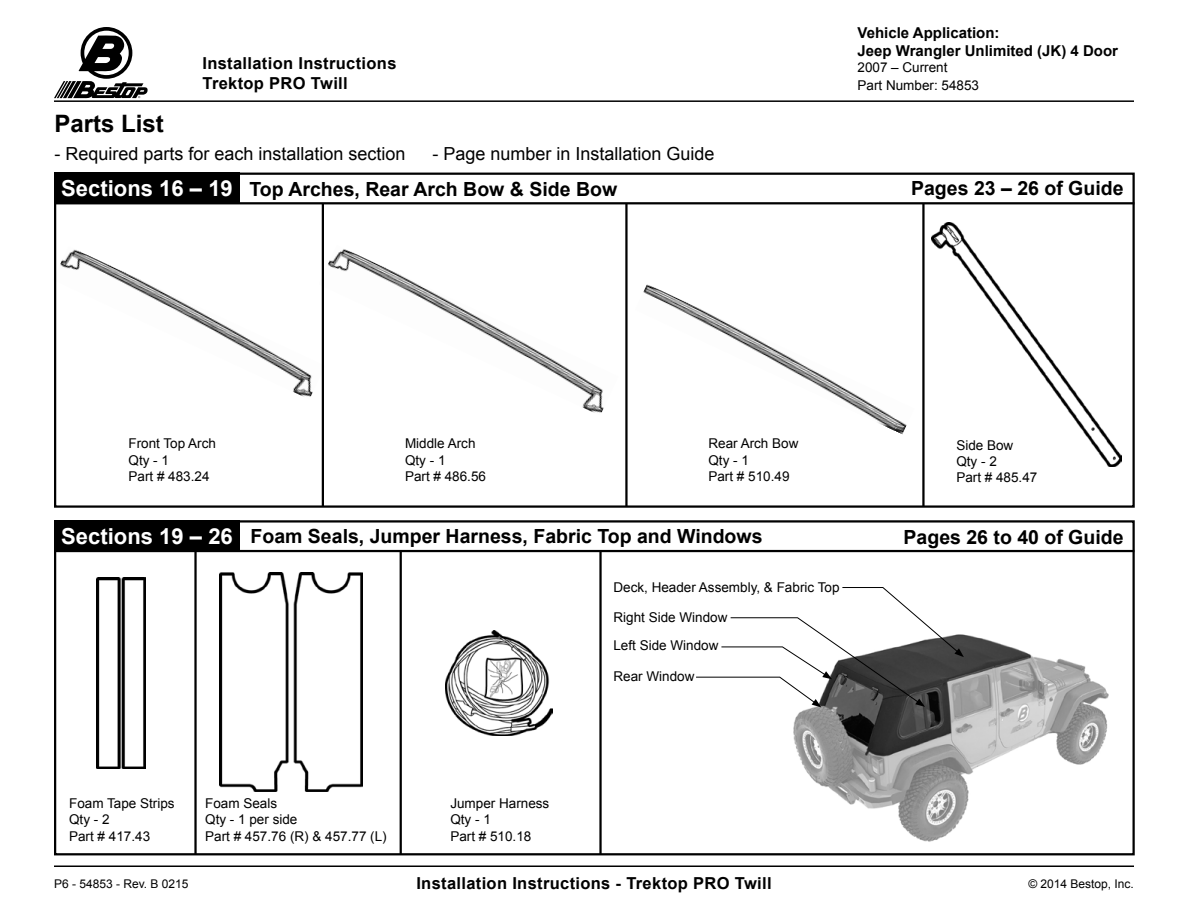
<style>
.page{position:relative;width:1188px;height:918px;background:#fff}
.page>*{position:absolute;margin:0;border:0;box-sizing:border-box;transform-origin:0 0}
.t1{font:700 24px "Arial";color:#000}
.t2{font:700 22.05px "Arial";color:#fff}
.t3{font:700 19.5px "Arial";color:#000}
.t4{font:18px "Arial";color:#000}
.t5{font:700 16.5px/19.8px "Arial";letter-spacing:.02em;color:#000}
.t6{font:700 15px/18px "Arial";color:#000}
.Parts{font:13.5px/18px "Arial";color:#000}
.t7{font:12px "Arial";color:#000}
</style>
<div class="page">
<hr style="left:54px;top:866px;width:1080px;height:1px;background:#000">
<hr style="left:54px;top:100px;width:1080px;height:2px;background:#000">
<svg style="left:54px;top:27px;width:94px;height:71px"></svg>
<img style="left:793px;top:634px;width:316px;height:208px">
<img style="left:321px;top:245px;width:283px;height:171px">
<img style="left:60px;top:246px;width:265px;height:153px">
<div style="left:54px;top:173px;width:1081px;height:335px;border:2px solid #000"></div>
<div style="left:54px;top:520px;width:1081px;height:335px;border:2px solid #000"></div>
<hr style="left:54px;top:202px;width:1080px;height:2px;background:#000">
<hr style="left:54px;top:550px;width:1080px;height:2px;background:#000">
<div style="left:54px;top:173px;width:186px;height:30px;background:#000"></div>
<div style="left:54px;top:521px;width:186px;height:30px;background:#000"></div>
<hr style="left:322px;top:203px;width:2px;height:303px;background:#000">
<hr style="left:194px;top:552px;width:3px;height:303px;background:#000">
<hr style="left:400px;top:552px;width:2px;height:303px;background:#000">
<hr style="left:599px;top:552px;width:3px;height:303px;background:#000">
<hr style="left:625px;top:203px;width:3px;height:303px;background:#000">
<hr style="left:922px;top:203px;width:3px;height:303px;background:#000">
<img style="left:96px;top:577px;width:49px;height:192px">
<img style="left:219px;top:572px;width:143px;height:220px">
<svg style="left:696px;top:587px;width:268px;height:120px"></svg>
<img style="left:932px;top:222px;width:190px;height:244px">
<img style="left:643px;top:284px;width:264px;height:150px">
<img style="left:446px;top:631px;width:107px;height:105px">
<p class="t5" style="left:202px;top:54px;width:196px">Installation Instructions<br>Trektop PRO Twill</p>
<p class="t1" style="left:54px;top:108px;width:111px">Parts List</p>
<p class="t4" style="left:54px;top:142px;width:353px">- Required parts for each installation section</p>
<p class="t4" style="left:432px;top:142px;width:284px">- Page number in Installation Guide</p>
<p class="t2" style="left:61px;top:174px;width:173px">Sections 16 – 19</p>
<p class="t3" style="left:249px;top:176px;width:369px">Top Arches, Rear Arch Bow &amp; Side Bow</p>
<p class="t6" style="left:858px;top:24px;width:262px">Vehicle Application:<br>Jeep Wrangler Unlimited (JK) 4 Door</p>
<p class="Parts" style="left:858px;top:59px;width:123px">2007 – Current<br>Part Number: 54853</p>
<p class="t3" style="left:911px;top:175px;width:214px">Pages 23 – 26 of Guide</p>
<p class="Parts" style="left:129px;top:435px;width:89px">Front Top Arch</p>
<p class="Parts" style="left:129px;top:451px;width:42px">Qty - 1</p>
<p class="Parts" style="left:129px;top:467px;width:83px">Part # 483.24</p>
<p class="t2" style="left:61px;top:521px;width:173px">Sections 19 – 26</p>
<p class="Parts" style="left:405px;top:435px;width:72px">Middle Arch</p>
<p class="Parts" style="left:405px;top:451px;width:42px">Qty - 1</p>
<p class="Parts" style="left:405px;top:467px;width:83px">Part # 486.56</p>
<p class="Parts" style="left:708px;top:435px;width:92px">Rear Arch Bow</p>
<p class="Parts" style="left:708px;top:451px;width:42px">Qty - 1</p>
<p class="Parts" style="left:708px;top:467px;width:83px">Part # 510.49</p>
<p class="t3" style="left:251px;top:523px;width:514px">Foam Seals, Jumper Harness, Fabric Top and Windows</p>
<p class="Parts" style="left:613px;top:578px;width:228px">Deck, Header Assembly, &amp; Fabric Top</p>
<p class="Parts" style="left:613px;top:609px;width:116px">Right Side Window</p>
<p class="Parts" style="left:613px;top:637px;width:107px">Left Side Window</p>
<p class="Parts" style="left:613px;top:667px;width:83px">Rear Window</p>
<p class="Parts" style="left:69px;top:795px;width:107px">Foam Tape Strips</p>
<p class="Parts" style="left:69px;top:811px;width:42px">Qty - 2</p>
<p class="Parts" style="left:69px;top:827px;width:83px">Part # 417.43</p>
<p class="Parts" style="left:205px;top:795px;width:74px">Foam Seals</p>
<p class="Parts" style="left:205px;top:811px;width:94px">Qty - 1 per side</p>
<p class="Parts" style="left:205px;top:827px;width:183px">Part # 457.76 (R) &amp; 457.77 (L)</p>
<p class="Parts" style="left:450px;top:795px;width:101px">Jumper Harness</p>
<p class="Parts" style="left:450px;top:811px;width:42px">Qty - 1</p>
<p class="Parts" style="left:450px;top:827px;width:83px">Part # 510.18</p>
<p class="Parts" style="left:956px;top:436px;width:59px">Side Bow</p>
<p class="Parts" style="left:956px;top:453px;width:42px">Qty - 2</p>
<p class="Parts" style="left:956px;top:469px;width:83px">Part # 485.47</p>
<p class="t3" style="left:904px;top:524px;width:221px">Pages 26 to 40 of Guide</p>
<p class="t5" style="left:416px;top:874px;width:357px">Installation Instructions - Trektop PRO Twill</p>
<p class="t7" style="left:54px;top:876px;width:136px">P6 - 54853 - Rev. B 0215</p>
<p class="t7" style="left:1028px;top:876px;width:107px">© 2014 Bestop, Inc.</p>
</div>
